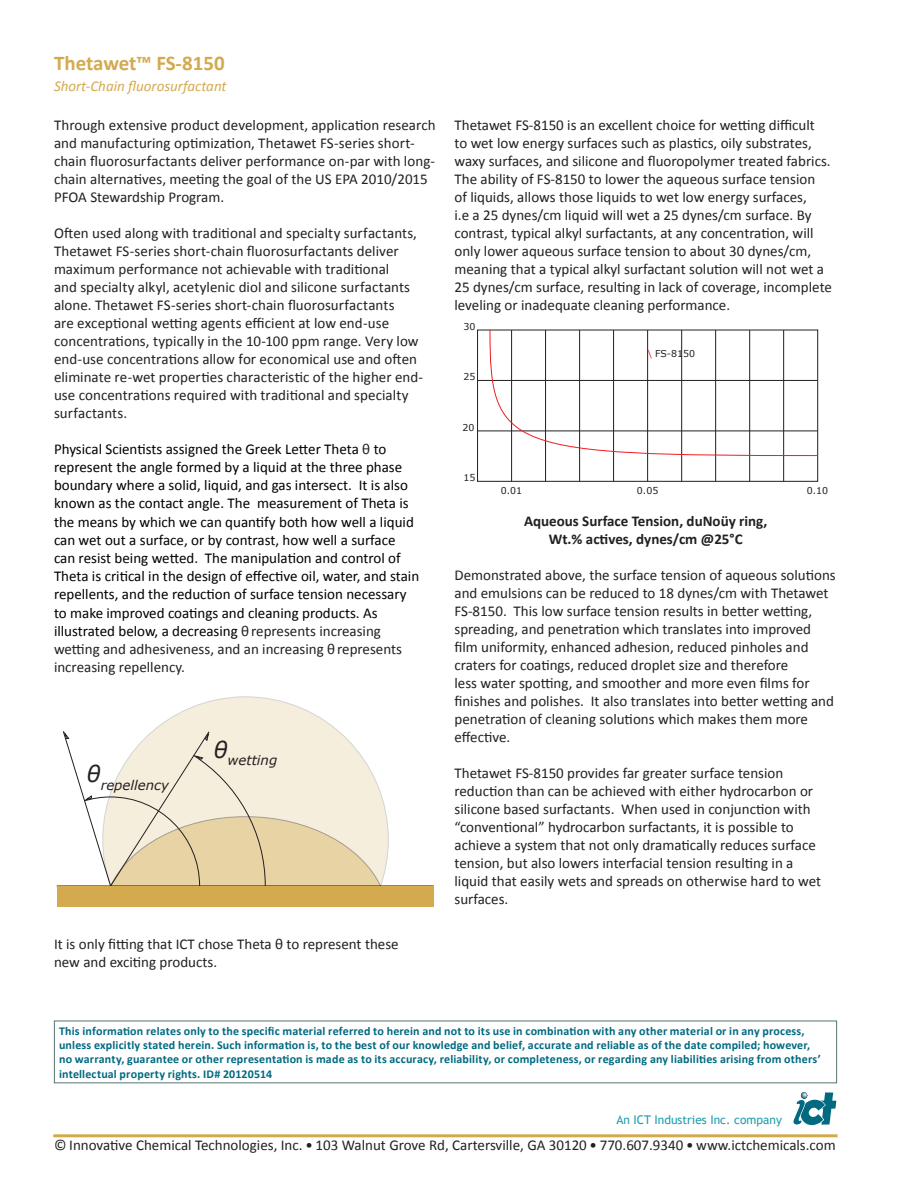
<style>
.page{position:relative;width:918px;height:1188px;background:#fff}
.page>*{position:absolute;margin:0;border:0;box-sizing:border-box;transform-origin:0 0}
.t1{font:700 21px "Calibri";letter-spacing:-.005em;color:#d4aa4f}
.Paragraph_Style3{font:15px/18px "Calibri";color:#231f20}
.Paragraph_Style3-2{font:15px/18.1px "Calibri";color:#000}
.t2{font:700 15px "Calibri";color:#231f20}
.t3{font:italic 15px "Calibri";color:#d4aa4f}
.t4{font:italic 13.35px "Verdana";color:#231f20}
.t5{font:700 12px/14.4px "Calibri";letter-spacing:.015em;color:#016a81}
.footnote{font:12px "Trebuchet MS";color:#1e9eae}
.t6{font:9.45px "Verdana";color:#231f20}
.s1{color:#231f20}
.s2{color:#ee1d23}
</style>
<div class="page">
<hr style="left:53px;top:1134px;width:785px;height:3px;background:#d4aa4f">
<svg style="left:793px;top:1092px;width:44px;height:34px"></svg>
<hr style="left:478px;top:431px;width:340px;height:1px;background:#231f20">
<hr style="left:478px;top:380px;width:340px;height:1px;background:#231f20">
<hr style="left:783px;top:330px;width:1px;height:151px;background:#231f20">
<hr style="left:749px;top:330px;width:1px;height:151px;background:#231f20">
<hr style="left:715px;top:330px;width:1px;height:151px;background:#231f20">
<hr style="left:681px;top:330px;width:1px;height:151px;background:#231f20">
<hr style="left:647px;top:330px;width:1px;height:151px;background:#231f20">
<hr style="left:613px;top:330px;width:1px;height:151px;background:#231f20">
<hr style="left:579px;top:330px;width:1px;height:151px;background:#231f20">
<hr style="left:545px;top:330px;width:1px;height:151px;background:#231f20">
<hr style="left:511px;top:330px;width:1px;height:151px;background:#231f20">
<svg style="left:489px;top:329px;width:329px;height:127px"></svg>
<svg style="left:154px;top:696px;width:235px;height:187px;fill:#f6eedc"></svg>
<hr style="left:57px;top:885px;width:377px;height:2px;background:#231f20">
<svg style="left:62px;top:730px;width:320px;height:156px"></svg>
<div style="left:57px;top:886px;width:377px;height:21px;background:#d4aa4f"></div>
<p class="t1" style="left:54px;top:49px;width:172px">Thetawet™ FS-8150</p>
<p class="t3" style="left:54px;top:76px;width:174px">Short-Chain fluorosurfactant</p>
<p class="Paragraph_Style3" style="left:54px;top:116px;width:383px">Through extensive product development, application research and manufacturing optimization, Thetawet FS-series short&shy;chain fluorosurfactants deliver performance on-par with long&shy;chain alternatives, meeting the goal of the US EPA 2010/2015<br>PFOA Stewardship Program.</p>
<p class="Paragraph_Style3" style="left:54px;top:224px;width:371px">Often used along with traditional and specialty surfactants, Thetawet FS-series short-chain fluorosurfactants deliver maximum performance not achievable with traditional<br>and specialty alkyl, acetylenic diol and silicone surfactants alone. Thetawet FS-series short-chain fluorosurfactants<br>are exceptional wetting agents efficient at low end-use concentrations, typically in the 10-100 ppm range. Very low end-use concentrations allow for economical use and often eliminate re-wet properties characteristic of the higher end&shy;use concentrations required with traditional and specialty surfactants.</p>
<p class="Paragraph_Style3-2" style="left:54px;top:440px;width:367px">Physical Scientists assigned the Greek Letter Theta <span class="s1">θ</span> to represent the angle formed by a liquid at the three phase boundary where a solid, liquid, and gas intersect. It is also known as the contact angle. The measurement of Theta is the means by which we can quantify both how well a liquid can wet out a surface, or by contrast, how well a surface can resist being wetted. The manipulation and control of Theta is critical in the design of effective oil, water, and stain repellents, and the reduction of surface tension necessary to make improved coatings and cleaning products. As illustrated below, a decreasing <span class="s1">θrepresents increasing wetting and adhesiveness, and an increasing θrepresents increasing repellency.</span></p>
<p class="t4" style="left:86px;top:776px;width:84px"><sup>θ</sup>repellency</p>
<p class="t4" style="left:213px;top:751px;width:65px"><sup>θ</sup>wetting</p>
<p class="Paragraph_Style3" style="left:54px;top:935px;width:346px">It is only fitting that ICT chose Theta θ to represent these new and exciting products.</p>
<p class="Paragraph_Style3" style="left:454px;top:116px;width:379px">Thetawet FS-8150 is an excellent choice for wetting difficult<br>to wet low energy surfaces such as plastics, oily substrates, waxy surfaces, and silicone and fluoropolymer treated fabrics.<br>The ability of FS-8150 to lower the aqueous surface tension<br>of liquids, allows those liquids to wet low energy surfaces,<br>i.e a 25 dynes/cm liquid will wet a 25 dynes/cm surface. By contrast, typical alkyl surfactants, at any concentration, will only lower aqueous surface tension to about 30 dynes/cm, meaning that a typical alkyl surfactant solution will not wet a 25 dynes/cm surface, resulting in lack of coverage, incomplete leveling or inadequate cleaning performance.</p>
<p class="t6" style="left:463px;top:320px;width:14px">30</p>
<p class="t6" style="left:464px;top:371px;width:14px">25</p>
<p class="t6" style="left:463px;top:421px;width:14px">20</p>
<p class="t6" style="left:464px;top:471px;width:14px">15</p>
<p class="t6" style="left:647px;top:347px;width:49px"><span class="s2">\</span> FS-8150</p>
<p class="t6" style="left:501px;top:484px;width:23px">0.01</p>
<p class="t6" style="left:637px;top:484px;width:23px">0.05</p>
<p class="t6" style="left:807px;top:484px;width:23px">0.10</p>
<p class="t2" style="left:524px;top:511px;width:245px">Aqueous Surface Tension, duNoüy ring,</p>
<p class="t2" style="left:549px;top:529px;width:195px">Wt.% actives, dynes/cm @25°C</p>
<p class="Paragraph_Style3" style="left:454px;top:566px;width:383px">Demonstrated above, the surface tension of aqueous solutions and emulsions can be reduced to 18 dynes/cm with Thetawet FS-8150. This low surface tension results in better wetting, spreading, and penetration which translates into improved film uniformity, enhanced adhesion, reduced pinholes and craters for coatings, reduced droplet size and therefore<br>less water spotting, and smoother and more even films for finishes and polishes. It also translates into better wetting and penetration of cleaning solutions which makes them more effective.</p>
<p class="Paragraph_Style3" style="left:454px;top:764px;width:368px">Thetawet FS-8150 provides far greater surface tension reduction than can be achieved with either hydrocarbon or silicone based surfactants. When used in conjunction with “conventional” hydrocarbon surfactants, it is possible to achieve a system that not only dramatically reduces surface tension, but also lowers interfacial tension resulting in a liquid that easily wets and spreads on otherwise hard to wet surfaces.</p>
<p class="t5" style="left:59px;top:1023px;width:763px">This information relates only to the specific material referred to herein and not to its use in combination with any other material or in any process, unless explicitly stated herein. Such information is, to the best of our knowledge and belief, accurate and reliable as of the date compiled; however, no warranty, guarantee or other representation is made as to its accuracy, reliability, or completeness, or regarding any liabilities arising from others’ intellectual property rights. ID# 20120514</p>
<p class="footnote" style="left:616px;top:1113px;width:167px">An ICT Industries Inc. company</p>
<p class="Paragraph_Style3" style="left:54px;top:1136px;width:783px">© Innovative Chemical Technologies, Inc. • 103 Walnut Grove Rd, Cartersville, GA 30120 • 770.607.9340 • www.ictchemicals.com</p>
</div>
